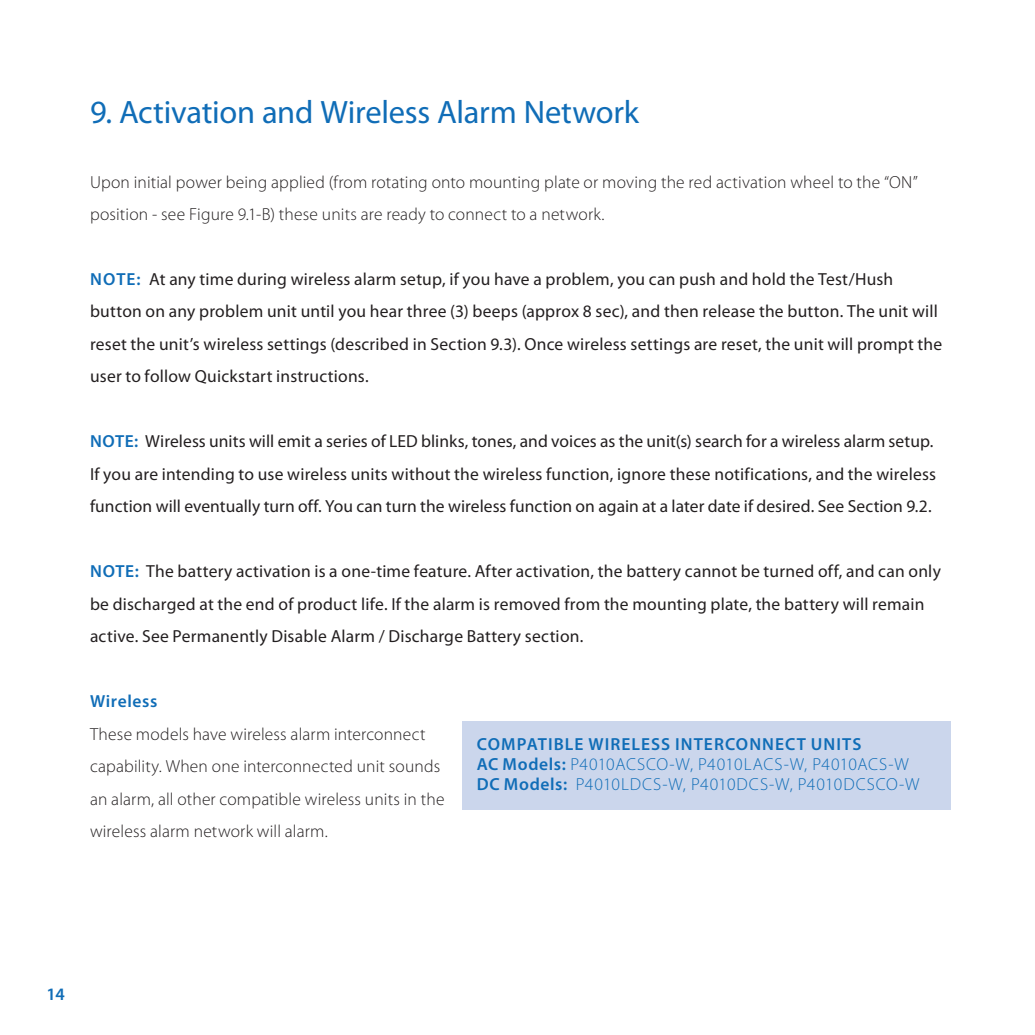
<style>
.page{position:relative;width:1035px;height:1035px;background:#fff}
.page>*{position:absolute;margin:0;border:0;box-sizing:border-box;transform-origin:0 0}
.t1{font:32.5px "Myriad Pro";letter-spacing:-.005em;color:#106db7}
.t2{font:17.5px/32.5px "Myriad Pro";letter-spacing:.01em;color:#231f20}
.t3{font:300 17.5px/32.5px "Myriad Pro";letter-spacing:.01em;color:#231f20}
.t4{font:300 17.5px/20px "Myriad Pro";letter-spacing:.03em;color:#106db7}
.t5{font:600 17.5px "Myriad Pro";letter-spacing:.035em;color:#106db7}
.s1{font-weight:600;color:#106db7}
.s2{font-weight:600}
</style>
<div class="page">
<div style="left:462px;top:722px;width:488px;height:88px;background:#cbd6ec"></div>
<h1 class="t1" style="left:90px;top:92px;width:551px">9. Activation and Wireless Alarm Network</h1>
<p class="t3" style="left:90px;top:165px;width:829px">Upon initial power being applied (from rotating onto mounting plate or moving the red activation wheel to the “ON” position - see Figure 9.1-B) these units are ready to connect to a network.</p>
<p class="t2" style="left:90px;top:263px;width:854px;text-indent:47px"><span class="s1">:</span> At any time during wireless alarm setup, if you have a problem, you can push and hold the Test/Hush button on any problem unit until you hear three (3) beeps (approx 8 sec), and then release the button. The unit will reset the unit’s wireless settings (described in Section 9.3). Once wireless settings are reset, the unit will prompt the user to follow Quickstart instructions.</p>
<p class="t5" style="left:90px;top:268px;width:12px">NOTE</p>
<p class="t2" style="left:90px;top:425px;width:848px;text-indent:44px"><span class="s1">:</span> Wireless units will emit a series of LED blinks, tones, and voices as the unit(s) search for a wireless alarm setup.<br>If you are intending to use wireless units without the wireless function, ignore these notifications, and the wireless function will eventually turn off. You can turn the wireless function on again at a later date if desired. See Section 9.2.</p>
<p class="t5" style="left:90px;top:430px;width:12px">NOTE</p>
<p class="t2" style="left:90px;top:555px;width:852px;text-indent:45px"><span class="s1">:</span> The battery activation is a one-time feature. After activation, the battery cannot be turned off, and can only be discharged at the end of product life. If the alarm is removed from the mounting plate, the battery will remain active. See Permanently Disable Alarm / Discharge Battery section.</p>
<p class="t5" style="left:90px;top:560px;width:12px">NOTE</p>
<p class="t5" style="left:90px;top:690px;width:69px">WIRELESS</p>
<p class="t3" style="left:90px;top:718px;width:356px">These models have wireless alarm interconnect capability. When one interconnected unit sounds an alarm, all other compatible wireless units in the wireless alarm network will alarm.</p>
<p class="t5" style="left:477px;top:733px;width:38px">COMPA</p>
<p class="t4" style="left:477px;top:734px;width:444px;text-indent:61px"><span class="s2">TIBLE WIRELESS INTERCONNECT UNITS<br>AC MODELS:</span> P4010ACSCO-W, P4010LACS-W, P4010ACS-W<br><span class="s2">DC MODELS:</span> P4010LDCS-W, P4010DCS-W, P4010DCSCO-W</p>
<p class="t5" style="left:47px;top:983px;width:20px">14</p>
</div>
